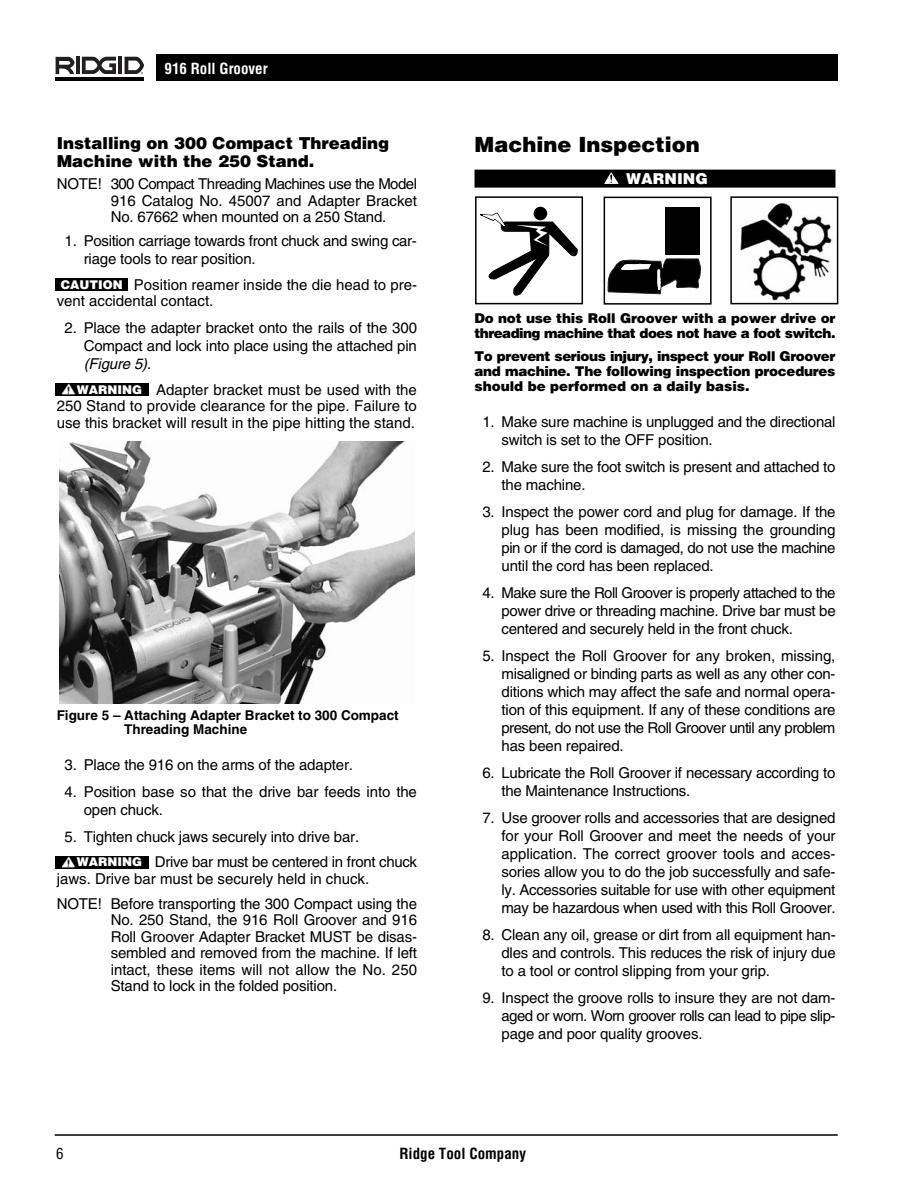
<style>
.page{position:relative;width:918px;height:1188px;background:#fff}
.page>*{position:absolute;margin:0;border:0;box-sizing:border-box;transform-origin:0 0}
.t1{font:900 21px "Helvetica";color:#000}
.t2{font:900 16.5px/18px "Helvetica";color:#000}
.t3{font:15px/18px "Helvetica";letter-spacing:-.01em;color:#000;text-align:justify}
.t4{font:700 condensed 15px "Helvetica";color:#000}
.t5{font:700 condensed 15px "Helvetica";color:#fff}
.t6{font:900 15px "Helvetica";color:#fff}
.t7{font:condensed 15px "Helvetica";color:#000}
.t8{font:900 13.5px/15px "Helvetica";letter-spacing:-.015em;color:#000;text-align:justify}
.t9{font:900 13.5px/15px "Helvetica";letter-spacing:-.04em;color:#000}
.t10{font:700 13.5px/13.5px "Helvetica";color:#000}
.t11{font:900 12px "Helvetica";color:#fff}
.s1{font-style:italic}
</style>
<div class="page">
<div style="left:475px;top:170px;width:361px;height:18px;background:#000"></div>
<svg style="left:605px;top:173px;width:13px;height:11px"></svg>
<div style="left:156px;top:55px;width:681px;height:26px;background:#000"></div>
<svg style="left:55px;top:56px;width:90px;height:25px"></svg>
<hr style="left:76px;top:57px;width:4px;height:17px;background:#231f20">
<hr style="left:119px;top:57px;width:3px;height:17px;background:#231f20">
<hr style="left:56px;top:78px;width:88px;height:3px;background:#000">
<svg style="left:56px;top:57px;width:19px;height:17px"></svg>
<svg style="left:82px;top:56px;width:34px;height:18px"></svg>
<svg style="left:125px;top:57px;width:19px;height:17px"></svg>
<hr style="left:55px;top:1134px;width:783px;height:2px;background:#000">
<div style="left:55px;top:278px;width:73px;height:13px;background:#000"></div>
<img style="left:60px;top:441px;width:355px;height:263px">
<div style="left:55px;top:383px;width:93px;height:13px;background:#000"></div>
<svg style="left:63px;top:384px;width:12px;height:11px"></svg>
<div style="left:55px;top:856px;width:93px;height:13px;background:#000"></div>
<svg style="left:63px;top:856px;width:12px;height:11px"></svg>
<svg style="left:480px;top:206px;width:98px;height:90px"></svg>
<div style="left:475px;top:196px;width:108px;height:108px;border:2px solid #000"></div>
<img style="left:740px;top:202px;width:92px;height:99px">
<div style="left:730px;top:196px;width:108px;height:108px;border:2px solid #000"></div>
<svg style="left:607px;top:258px;width:94px;height:37px"></svg>
<div style="left:665px;top:207px;width:35px;height:48px;background:#000"></div>
<div style="left:604px;top:197px;width:108px;height:108px;border:2px solid #000"></div>
<p class="t5" style="left:165px;top:62px;width:105px">916 Roll Groover</p>
<p class="t2" style="left:57px;top:136px;width:334px">Installing on 300 Compact Threading<br>Machine with the 250 Stand.</p>
<p class="t3" style="left:111px;top:177px;width:308px;line-height:16.5px;text-indent:-54px">NOTE! 300 Compact Threading Machines use the Model 916 Catalog No. 45007 and Adapter Bracket No. 67662 when mounted on a 250 Stand.</p>
<p class="t3" style="left:84px;top:233px;width:335px;text-indent:-19px">1. Position carriage towards front chuck and swing car&shy;riage tools to rear position.</p>
<p class="t3" style="left:57px;top:277px;width:362px;line-height:16.5px;text-indent:77px">Position reamer inside the die head to pre&shy;vent accidental contact.</p>
<p class="t3" style="left:84px;top:320px;width:335px;text-indent:-19px">2. Place the adapter bracket onto the rails of the 300<br>Compact and lock into place using the attached pin <span class="s1">(Figure 5)</span>.</p>
<p class="t3" style="left:57px;top:382px;width:362px;line-height:16.5px;text-indent:99px">Adapter bracket must be used with the 250 Stand to provide clearance for the pipe. Failure to use this bracket will result in the pipe hitting the stand.</p>
<p class="t11" style="left:61px;top:280px;width:63px">CAUTION</p>
<p class="t11" style="left:77px;top:385px;width:67px">WARNING</p>
<p class="t10" style="left:124px;top:710px;width:276px;text-indent:-68px">Figure 5 – Attaching Adapter Bracket to 300 Compact<br>Threading Machine</p>
<p class="t3" style="left:65px;top:757px;width:290px">3. Place the 916 on the arms of the adapter.</p>
<p class="t3" style="left:84px;top:784px;width:335px;text-indent:-19px">4. Position base so that the drive bar feeds into the open chuck.</p>
<p class="t3" style="left:155px;top:825px;width:264px;line-height:25.5px;text-indent:-90px">5. Tighten chuck jaws securely into drive bar.<br>Drive bar must be centered in front chuck</p>
<p class="t3" style="left:57px;top:867px;width:362px;line-height:25.5px">jaws. Drive bar must be securely held in chuck.<br>NOTE! Before transporting the 300 Compact using the</p>
<p class="t3" style="left:111px;top:913px;width:308px;line-height:16.5px">No. 250 Stand, the 916 Roll Groover and 916<br>Roll Groover Adapter Bracket MUST be disas&shy;sembled and removed from the machine. If left intact, these items will not allow the No. 250<br>Stand to lock in the folded position.</p>
<p class="t11" style="left:77px;top:858px;width:67px">WARNING</p>
<h1 class="t1" style="left:475px;top:136px;width:227px">Machine Inspection</h1>
<p class="t6" style="left:626px;top:173px;width:83px">WARNING</p>
<p class="t9" style="left:475px;top:311px;width:362px">Do not use this Roll Groover with a power drive or threading machine that does not have a foot switch.</p>
<p class="t8" style="left:475px;top:350px;width:362px">To prevent serious injury, inspect your Roll Groover and machine. The following inspection procedures should be performed on a daily basis.</p>
<p class="t3" style="left:502px;top:414px;width:335px;text-indent:-19px">1. Make sure machine is unplugged and the directional switch is set to the OFF position.</p>
<p class="t3" style="left:502px;top:459px;width:335px;text-indent:-19px">2. Make sure the foot switch is present and attached to the machine.</p>
<p class="t3" style="left:502px;top:504px;width:336px;text-indent:-19px">3. Inspect the power cord and plug for damage. If the plug has been modified, is missing the grounding pin or if the cord is damaged, do not use the machine until the cord has been replaced.</p>
<p class="t3" style="left:502px;top:585px;width:336px;text-indent:-19px">4. Make sure the Roll Groover is properly attached to the power drive or threading machine. Drive bar must be centered and securely held in the front chuck.</p>
<p class="t3" style="left:502px;top:648px;width:336px;text-indent:-19px">5. Inspect the Roll Groover for any broken, missing, misaligned or binding parts as well as any other con&shy;ditions which may affect the safe and normal opera&shy;tion of this equipment. If any of these conditions are present, do not use the Roll Groover until any problem has been repaired.</p>
<p class="t3" style="left:502px;top:765px;width:335px;text-indent:-19px">6. Lubricate the Roll Groover if necessary according to the Maintenance Instructions.</p>
<p class="t3" style="left:502px;top:810px;width:336px;text-indent:-19px">7. Use groover rolls and accessories that are designed for your Roll Groover and meet the needs of your application. The correct groover tools and acces&shy;sories allow you to do the job successfully and safe&shy;ly. Accessories suitable for use with other equipment may be hazardous when used with this Roll Groover.</p>
<p class="t3" style="left:502px;top:927px;width:336px;text-indent:-19px">8. Clean any oil, grease or dirt from all equipment han&shy;dles and controls. This reduces the risk of injury due to a tool or control slipping from your grip.</p>
<p class="t3" style="left:502px;top:990px;width:335px;text-indent:-19px">9. Inspect the groove rolls to insure they are not dam&shy;aged or worn. Worn groover rolls can lead to pipe slip&shy;page and poor quality grooves.</p>
<p class="t7" style="left:56px;top:1148px;width:9px">6</p>
<p class="t4" style="left:399px;top:1148px;width:128px">Ridge Tool Company</p>
</div>
